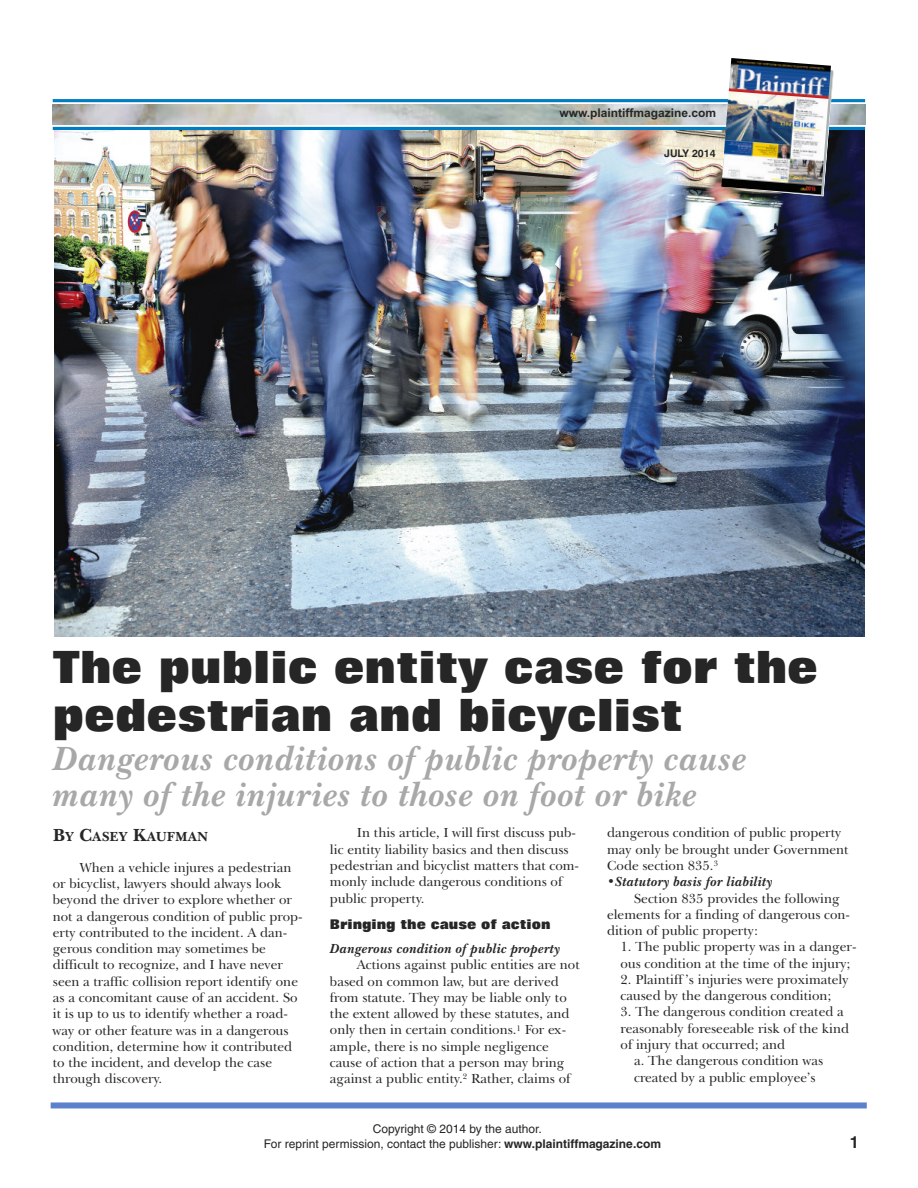
<style>
.page{position:relative;width:918px;height:1188px;background:#fff}
.page>*{position:absolute;margin:0;border:0;box-sizing:border-box;transform-origin:0 0}
.t1{font:800 45px/48px "Folio BT";color:#272627}
.t2{font:italic 700 34.5px/36px "New Baskerville IT Cby BT";color:#a9a8a9}
.t3{font:700 16.5px "Helvetica";color:#272627}
.t4{font:13.5px/16.4px "New Baskerville IT Cby BT";color:#272627}
.t5{font:italic 700 13.5px "New Baskerville IT Cby BT";color:#272627}
.t6{font:800 13.5px "Folio BT";color:#272627}
.t7{font:700 13.5px "New Baskerville IT Cby BT";color:#272627}
.t8{font:12px/15px "Helvetica";color:#272627}
.t9{font:700 12px "Arial";color:#272627}
.t10{font:700 10.5px "Swiss 721 BT";color:#272627}
.s1{font-size:18px}
.s2{font-weight:700}
</style>
<div class="page">
<img style="left:54px;top:130px;width:810px;height:506px">
<img style="left:53px;top:104px;width:812px;height:21px">
<hr style="left:53px;top:99px;width:812px;height:3px;background:#007cc2">
<hr style="left:53px;top:127px;width:812px;height:3px;background:#007cc2">
<svg style="left:724px;top:70px;width:110px;height:127px"></svg>
<img style="left:721px;top:58px;width:110px;height:136px">
<div style="left:51px;top:1102px;width:816px;height:6px;background:#5b81cd"></div>
<p class="t9" style="left:559px;top:106px;width:158px">www.plaintiffmagazine.com</p>
<p class="t10" style="left:664px;top:149px;width:53px">JULY 2014</p>
<h1 class="t1" style="left:53px;top:647px;width:767px">The public entity case for the pedestrian and bicyclist</h1>
<h2 class="t2" style="left:53px;top:744px;width:696px">Dangerous conditions of public property cause many of the injuries to those on foot or bike</h2>
<p class="t7" style="left:53px;top:831px;width:157px"><span class="s1">B</span>Y <span class="s1">C</span>ASEY <span class="s1">K</span>AUFMAN</p>
<p class="t4" style="left:53px;top:861px;width:251px;text-indent:27px">When a vehicle injures a pedestrian or bicyclist, lawyers should always look beyond the driver to explore whether or not a dangerous condition of public prop&shy;erty contributed to the incident. A dan&shy;gerous condition may sometimes be difficult to recognize, and I have never seen a traffic collision report identify one as a concomitant cause of an accident. So it is up to us to identify whether a road&shy;way or other feature was in a dangerous condition, determine how it contributed to the incident, and develop the case through discovery.</p>
<p class="t4" style="left:330px;top:826px;width:251px;text-indent:27px">In this article, I will first discuss pub&shy;lic entity liability basics and then discuss pedestrian and bicyclist matters that com&shy;monly include dangerous conditions of public property.</p>
<p class="t6" style="left:330px;top:920px;width:222px">Bringing the cause of action</p>
<p class="t5" style="left:330px;top:943px;width:232px">Dangerous condition of public property</p>
<p class="t4" style="left:330px;top:958px;width:251px;text-indent:27px">Actions against public entities are not based on common law, but are derived from statute. They may be liable only to the extent allowed by these statutes, and only then in certain conditions.<sup>1</sup> For ex&shy;ample, there is no simple negligence cause of action that a person may bring against a public entity.<sup>2</sup> Rather, claims of</p>
<p class="t4" style="left:607px;top:826px;width:243px">dangerous condition of public property may only be brought under Government<br>Code section 835.<sup>3</sup></p>
<p class="t5" style="left:607px;top:877px;width:167px">•Statutory basis for liability</p>
<p class="t4" style="left:607px;top:891px;width:245px;text-indent:27px">Section 835 provides the following elements for a finding of dangerous con&shy;dition of public property:</p>
<p class="t4" style="left:621px;top:940px;width:237px">1. The public property was in a danger&shy;ous condition at the time of the injury;</p>
<p class="t4" style="left:621px;top:973px;width:230px">2. Plaintiff ’s injuries were proximately caused by the dangerous condition;</p>
<p class="t4" style="left:621px;top:1005px;width:225px">3. The dangerous condition created a</p>
<p class="t4" style="left:621px;top:1022px;width:230px">reasonably foreseeable risk of the kind</p>
<p class="t4" style="left:621px;top:1038px;width:166px">of injury that occurred; and</p>
<p class="t4" style="left:634px;top:1054px;width:191px">a. The dangerous condition was</p>
<p class="t4" style="left:634px;top:1070px;width:183px">created by a public employee’s</p>
<p class="t8" style="left:264px;top:1123px;width:399px;text-indent:109px">Copyright © 2014 by the author.<br>For reprint permission, contact the publisher: <span class="s2">www.plaintiffmagazine.com</span></p>
<p class="t3" style="left:850px;top:1136px;width:11px">1</p>
</div>
